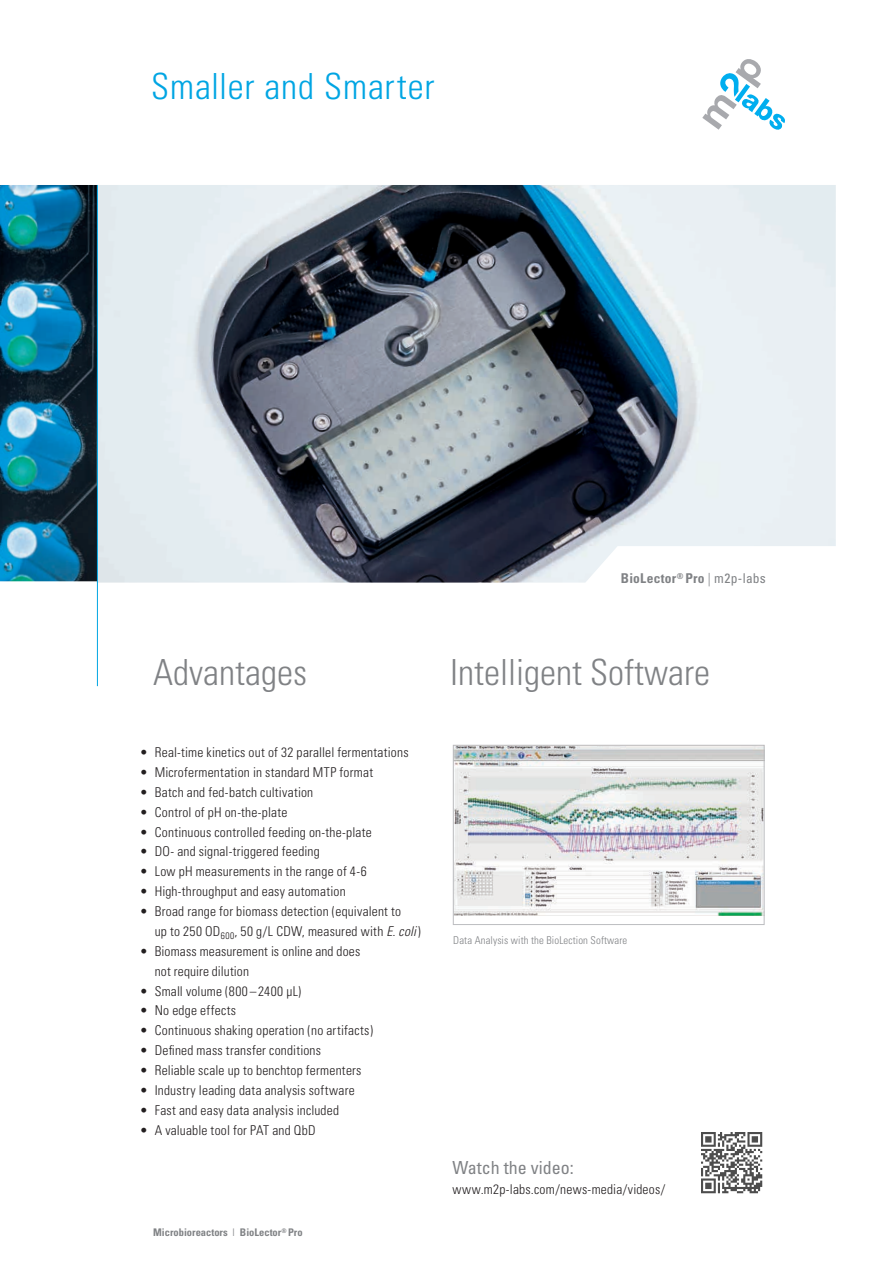
<style>
.page{position:relative;width:893px;height:1263px;background:#fff}
.page>*{position:absolute;margin:0;border:0;box-sizing:border-box;transform-origin:0 0}
.t1{font:300 condensed 36px "Univers";color:#808285}
.t2{font:300 condensed 36px "Univers";letter-spacing:.02em;color:#00a5e3}
.t3{font:condensed 18px "Univers";color:#808285}
.t4{font:300 condensed 13.5px/20px "Univers";letter-spacing:.015em;color:#231f20}
.t5{font:700 condensed 13.5px "Univers";letter-spacing:.015em;color:#808285}
.t6{font:300 condensed 10.8px "Univers";letter-spacing:.01em;color:#808285}
.t7{font:700 condensed 10.5px "Univers";color:#808285}
.s1{font-style:italic}
.s2{font-weight:300;font-stretch:normal}
.s3{font-weight:300}
.s4{font-weight:400}
</style>
<div class="page">
<svg style="left:702px;top:59px;width:83px;height:71px"></svg>
<img style="left:455px;top:747px;width:307px;height:168px">
<div style="left:453px;top:745px;width:311px;height:180px;border:1px solid #bcbdc0"></div>
<img style="left:98px;top:185px;width:738px;height:398px">
<img style="left:0;top:185px;width:97px;height:396px">
<svg style="left:701px;top:1132px;width:62px;height:62px"></svg>
<svg style="left:701px;top:1132px;width:61px;height:61px"></svg>
<hr style="left:97px;top:185px;width:1px;height:501px;background:#00a5e3">
<h1 class="t2" style="left:151px;top:64px;width:285px">Smaller and Smarter</h1>
<h1 class="t1" style="left:153px;top:650px;width:155px">Advantages</h1>
<p class="t4" style="left:140px;top:742px;width:270px">• Real-time kinetics out of 32 parallel fermentations</p>
<p class="t4" style="left:140px;top:762px;width:235px">• Microfermentation in standard MTP format</p>
<p class="t4" style="left:140px;top:782px;width:175px">• Batch and fed-batch cultivation</p>
<p class="t4" style="left:140px;top:802px;width:149px">• Control of pH on-the-plate</p>
<p class="t4" style="left:140px;top:822px;width:233px">• Continuous controlled feeding on-the-plate</p>
<p class="t4" style="left:140px;top:842px;width:181px">• DO- and signal-triggered feeding</p>
<p class="t4" style="left:140px;top:861px;width:228px">• Low pH measurements in the range of 4-6</p>
<p class="t4" style="left:140px;top:881px;width:207px">• High-throughput and easy automation</p>
<p class="t4" style="left:155px;top:901px;width:268px;text-indent:-15px">• Broad range for biomass detection (equivalent to<br>up to 250 OD<sub>600</sub>, 50 g/L CDW, measured with <span class="s1">E. coli</span> )</p>
<p class="t4" style="left:155px;top:941px;width:207px;text-indent:-15px">• Biomass measurement is online and does not require dilution</p>
<p class="t4" style="left:140px;top:981px;width:163px">• Small volume (800 – 2400 µL)</p>
<p class="t4" style="left:140px;top:1001px;width:98px">• No edge effects</p>
<p class="t4" style="left:140px;top:1020px;width:235px">• Continuous shaking operation (no artifacts)</p>
<p class="t4" style="left:140px;top:1040px;width:183px">• Defined mass transfer conditions</p>
<p class="t4" style="left:140px;top:1060px;width:223px">• Reliable scale up to benchtop fermenters</p>
<p class="t4" style="left:140px;top:1080px;width:216px">• Industry leading data analysis software</p>
<p class="t4" style="left:140px;top:1100px;width:201px">• Fast and easy data analysis included</p>
<p class="t4" style="left:140px;top:1120px;width:177px">• A valuable tool for PAT and QbD</p>
<p class="t7" style="left:153px;top:1226px;width:151px">Microbioreactors <span class="s2">|</span> BioLector<sup>®</sup> Pro</p>
<p class="t5" style="left:621px;top:570px;width:146px">BioLector<sup>®</sup> Pro <span class="s3">|</span> <span class="s4">m2p-labs</span></p>
<h1 class="t1" style="left:450px;top:650px;width:261px">Intelligent Software</h1>
<p class="t6" style="left:453px;top:933px;width:175px">Data Analysis with the BioLection Software</p>
<h2 class="t3" style="left:452px;top:1156px;width:123px">Watch the video:</h2>
<p class="t4" style="left:452px;top:1179px;width:214px">www.m2p-labs.com/news-media/videos/</p>
</div>
